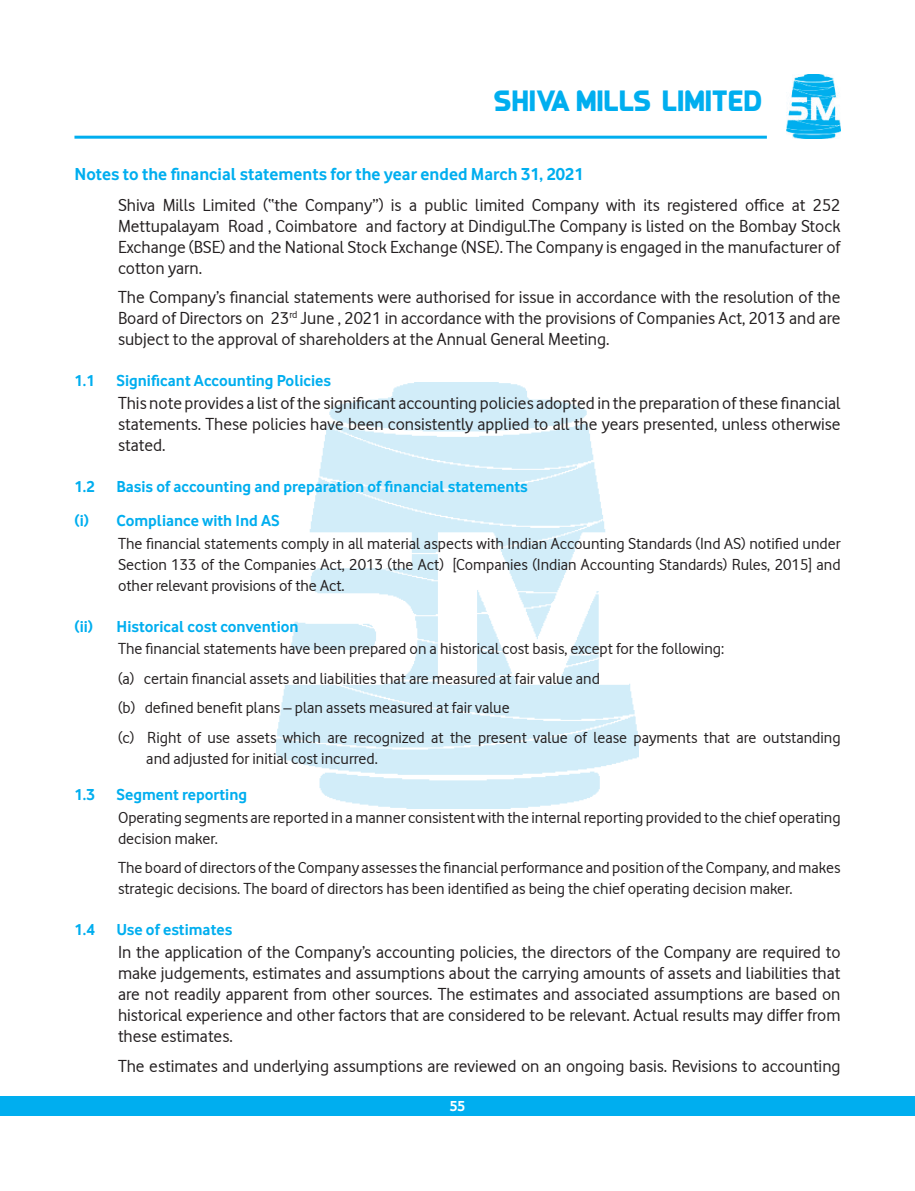
<style>
.page{position:relative;width:915px;height:1191px;background:#fff}
.page>*{position:absolute;margin:0;border:0;box-sizing:border-box;transform-origin:0 0}
.t1{font:30px "Queenof Camelot 2.0";color:#00aeef}
.t2{font:18px/21px "Vodafone Rg";color:#231f20;text-align:justify}
.t3{font:700 18px "Vodafone Rg";color:#00aeef}
.t4{font:16.5px/21px "Vodafone Rg";color:#231f20}
.t5{font:700 16.5px/34px "Vodafone Rg";color:#00aeef}
.t6{font:700 15px "Vodafone Rg";color:#fff}
</style>
<div class="page">
<hr style="left:74px;top:136px;width:692px;height:3px;background:#00aeef">
<img style="left:786px;top:75px;width:54px;height:64px">
<div style="left:0;top:1096px;width:914px;height:19px;background:#00aeef"></div>
<img style="left:276px;top:383px;width:362px;height:425px">
<h1 class="t1" style="left:494px;top:82px;width:270px">SHIVA MILLS LIMITED</h1>
<p class="t3" style="left:74px;top:163px;width:510px">Notes to the financial statements for the year ended March 31, 2021</p>
<p class="t2" style="left:118px;top:194px;width:723px">Shiva Mills Limited (“the Company”) is a public limited Company with its registered office at 252<br>Mettupalayam Road , Coimbatore and factory at Dindigul.The Company is listed on the Bombay Stock Exchange (BSE) and the National Stock Exchange (NSE). The Company is engaged in the manufacturer of cotton yarn.</p>
<p class="t2" style="left:118px;top:287px;width:723px">The Company’s financial statements were authorised for issue in accordance with the resolution of the Board of Directors on 23<sup>rd</sup> June , 2021 in accordance with the provisions of Companies Act, 2013 and are subject to the approval of shareholders at the Annual General Meeting.</p>
<p class="t5" style="left:74px;top:364px;width:22px">1.1</p>
<p class="t5" style="left:116px;top:364px;width:216px">Significant Accounting Policies</p>
<p class="t2" style="left:118px;top:392px;width:723px">This note provides a list ofthe significant accounting policies adopted in the preparation ofthese financial statements. These policies have been consistently applied to all the years presented, unless otherwise stated.</p>
<p class="t5" style="left:74px;top:469px;width:22px">1.2</p>
<p class="t5" style="left:74px;top:469px;width:455px;text-indent:42px">Basis of accounting and preparation of financial statements (i) Compliance with Ind AS</p>
<p class="t4" style="left:118px;top:532px;width:723px;text-align:justify">The financial statements comply in all material aspects with Indian Accounting Standards (Ind AS) notified under Section 133 of the Companies Act, 2013 (the Act) [Companies (Indian Accounting Standards) Rules, 2015] and other relevant provisions of the Act.</p>
<p class="t5" style="left:74px;top:609px;width:225px">(ii) Historical cost convention</p>
<p class="t4" style="left:118px;top:633px;width:723px;line-height:29.5px">The financial statements have been prepared on a historical cost basis, except for the following:<br>(a) certain financial assets and liabilities that are measured at fair value and<br>(b) defined benefit plans – plan assets measured at fair value<br>(c) Right of use assets which are recognized at the present value of lease payments that are outstanding</p>
<p class="t4" style="left:146px;top:747px;width:233px">and adjusted for initial cost incurred.</p>
<p class="t5" style="left:74px;top:777px;width:22px">1.3</p>
<p class="t5" style="left:116px;top:777px;width:132px">Segment reporting</p>
<p class="t4" style="left:118px;top:807px;width:723px">Operating segments are reported in a manner consistent with the internal reporting provided to the chief operating decision maker.</p>
<p class="t4" style="left:118px;top:857px;width:723px">The board of directors ofthe Company assessesthe financial performance and position ofthe Company, andmakes strategic decisions. The board of directors has been identified as being the chief operating decision maker.</p>
<p class="t5" style="left:74px;top:912px;width:22px">1.4</p>
<p class="t5" style="left:116px;top:912px;width:117px">Use of estimates</p>
<p class="t2" style="left:118px;top:941px;width:723px">In the application of the Company’s accounting policies, the directors of the Company are required to make judgements, estimates and assumptions about the carrying amounts of assets and liabilities that are not readily apparent from other sources. The estimates and associated assumptions are based on historical experience and other factors that are considered to be relevant. Actual results may differ from these estimates.</p>
<p class="t2" style="left:118px;top:1055px;width:723px">The estimates and underlying assumptions are reviewed on an ongoing basis. Revisions to accounting</p>
<p class="t6" style="left:449px;top:1097px;width:17px">55</p>
</div>
